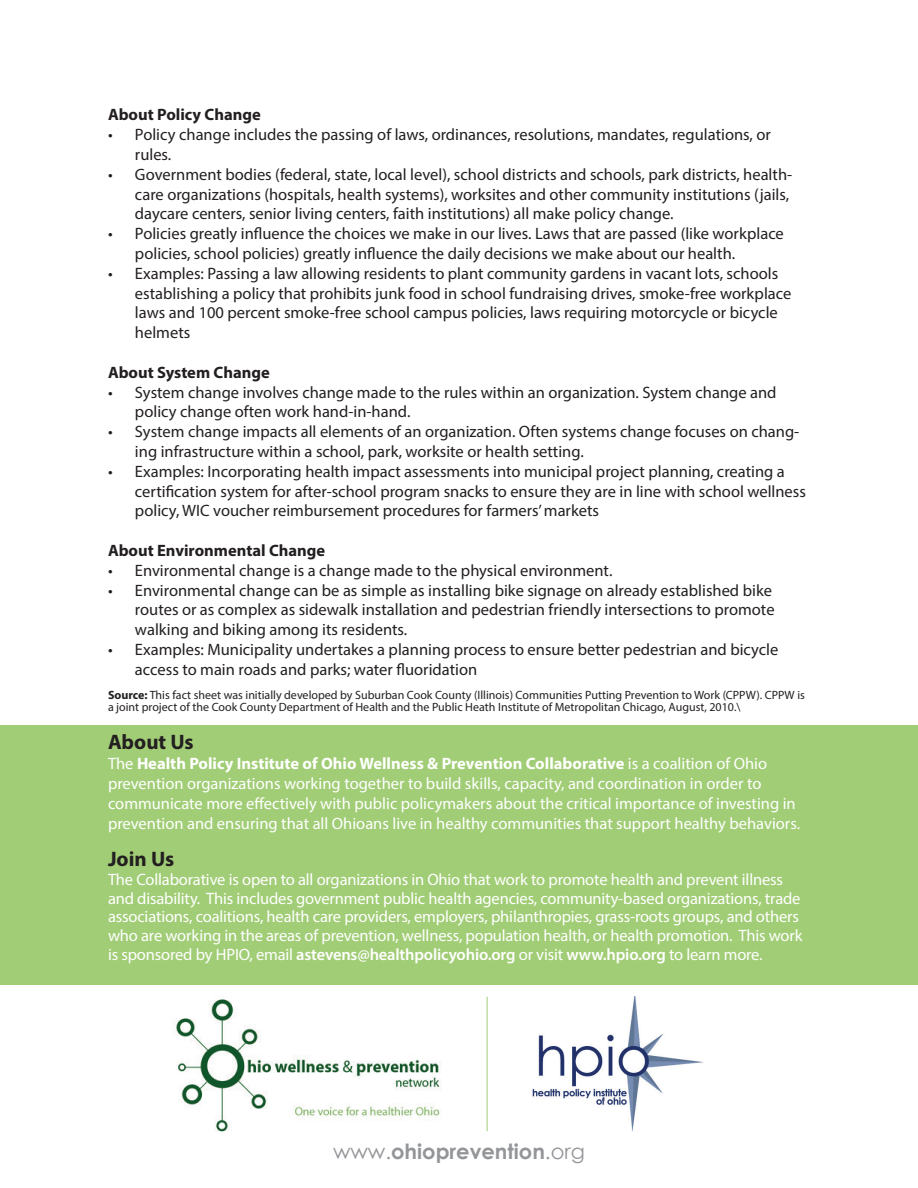
<style>
.page{position:relative;width:918px;height:1188px;background:#fff}
.page>*{position:absolute;margin:0;border:0;box-sizing:border-box;transform-origin:0 0}
.t1{font:700 21px "Century Gothic";color:#939598}
.t2{font:700 21px "Myriad Pro";color:#231f20}
.t3{font:16.5px/19.8px "Myriad Pro";color:#231f20}
.t4{font:16.5px/18.8px "Myriad Pro";letter-spacing:-.01em;color:#fff}
.t5{font:700 16.5px "Myriad Pro";color:#231f20}
.t6{font:12px/12px "Myriad Pro";color:#231f20}
.s1{font-weight:700}
.s2{font-weight:600}
.s3{font-weight:400}
</style>
<div class="page">
<div style="left:0;top:725px;width:918px;height:260px;background:#a1cd76"></div>
<img style="left:532px;top:997px;width:172px;height:134px">
<img style="left:175px;top:999px;width:267px;height:132px">
<hr style="left:487px;top:997px;width:1px;height:134px;background:#a1cd76">
<p class="t5" style="left:108px;top:104px;width:154px">About Policy Change</p>
<p class="t3" style="left:135px;top:124px;width:637px;text-indent:-27px">• Policy change includes the passing of laws, ordinances, resolutions, mandates, regulations, or rules.</p>
<p class="t3" style="left:135px;top:164px;width:659px;text-indent:-27px">• Government bodies (federal, state, local level), school districts and schools, park districts, health&shy;care organizations (hospitals, health systems), worksites and other community institutions (jails, daycare centers, senior living centers, faith institutions) all make policy change.</p>
<p class="t3" style="left:135px;top:223px;width:650px;text-indent:-27px">• Policies greatly influence the choices we make in our lives. Laws that are passed (like workplace policies, school policies) greatly influence the daily decisions we make about our health.</p>
<p class="t3" style="left:135px;top:263px;width:658px;text-indent:-27px">• Examples: Passing a law allowing residents to plant community gardens in vacant lots, schools establishing a policy that prohibits junk food in school fundraising drives, smoke-free workplace laws and 100 percent smoke-free school campus policies, laws requiring motorcycle or bicycle helmets</p>
<p class="t5" style="left:108px;top:361px;width:163px">About System Change</p>
<p class="t3" style="left:135px;top:382px;width:643px;text-indent:-27px">• System change involves change made to the rules within an organization. System change and policy change often work hand-in-hand.</p>
<p class="t3" style="left:135px;top:421px;width:666px;text-indent:-27px">• System change impacts all elements of an organization. Often systems change focuses on chang&shy;ing infrastructure within a school, park, worksite or health setting.</p>
<p class="t3" style="left:135px;top:461px;width:672px;text-indent:-27px">• Examples: Incorporating health impact assessments into municipal project planning, creating a certification system for after-school program snacks to ensure they are in line with school wellness policy, WIC voucher reimbursement procedures for farmers’ markets</p>
<p class="t5" style="left:108px;top:540px;width:219px">About Environmental Change</p>
<p class="t3" style="left:108px;top:560px;width:506px">• Environmental change is a change made to the physical environment.</p>
<p class="t3" style="left:135px;top:580px;width:641px;text-indent:-27px">• Environmental change can be as simple as installing bike signage on already established bike routes or as complex as sidewalk installation and pedestrian friendly intersections to promote walking and biking among its residents.</p>
<p class="t3" style="left:135px;top:639px;width:645px;text-indent:-27px">• Examples: Municipality undertakes a planning process to ensure better pedestrian and bicycle access to main roads and parks; water fluoridation</p>
<p class="t6" style="left:108px;top:689px;width:698px"><span class="s1">Source:</span> This fact sheet was initially developed by Suburban Cook County (Illinois) Communities Putting Prevention to Work (CPPW). CPPW is a joint project of the Cook County Department of Health and the Public Heath Institute of Metropolitan Chicago, August, 2010.\</p>
<p class="t2" style="left:108px;top:729px;width:87px">About Us</p>
<p class="t4" style="left:108px;top:753px;width:694px;line-height:19.8px">The <span class="s1">Health Policy Institute of Ohio Wellness &amp; Prevention Collaborative</span> is a coalition of Ohio prevention organizations working together to build skills, capacity, and coordination in order to communicate more effectively with public policymakers about the critical importance of investing in prevention and ensuring that all Ohioans live in healthy communities that support healthy behaviors.</p>
<p class="t2" style="left:108px;top:845px;width:68px">Join Us</p>
<p class="t4" style="left:108px;top:870px;width:696px">The Collaborative is open to all organizations in Ohio that work to promote health and prevent illness and disability. This includes government public health agencies, community-based organizations, trade associations, coalitions, health care providers, employers, philanthropies, grass-roots groups, and others who are working in the areas of prevention, wellness, population health, or health promotion. This work is sponsored by HPIO, email <span class="s2">astevens@healthpolicyohio.org</span> or visit <span class="s2">www.hpio.org</span> to learn more.</p>
<p class="t1" style="left:333px;top:1135px;width:253px"><span class="s3">www.</span>ohioprevention<span class="s3">.org</span></p>
</div>
